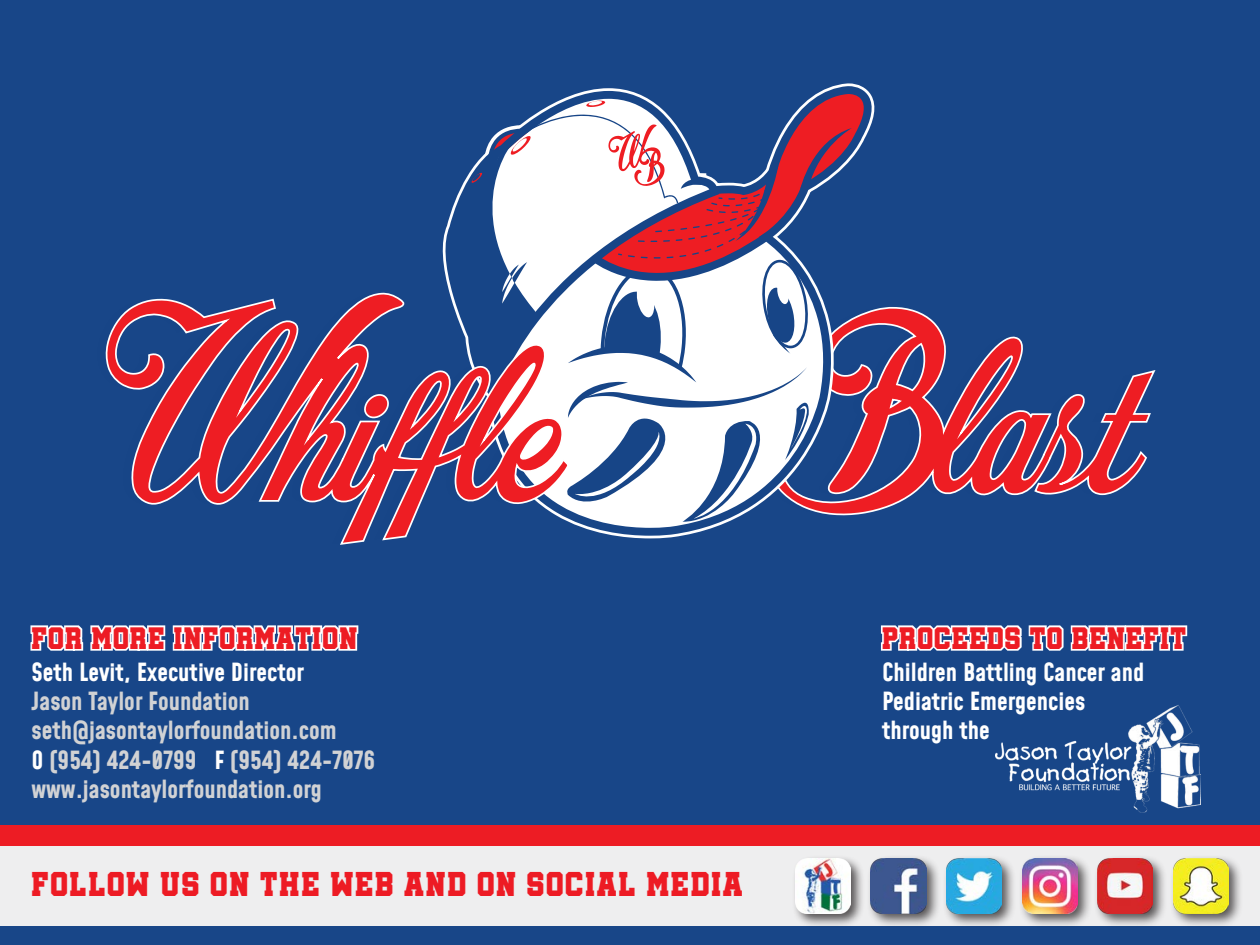
<style>
.page{position:relative;width:1260px;height:945px;background:#184688}
.page>*{position:absolute;margin:0;border:0;box-sizing:border-box;transform-origin:0 0}
.t1{font:35px "Soccer League";letter-spacing:.05em;color:#ed1b24}
.t2{font:31.5px "Soccer League";letter-spacing:.04em;color:#ed1c24}
.t3{font:700 24.5px "Mohave";color:#d1d2d4}
.t4{font:700 24.5px "Mohave";color:#fff}
.s1{color:#fff}
</style>
<div class="page">
<svg style="left:878px;top:307px;width:278px;height:204px"></svg>
<svg style="left:571px;top:86px;width:305px;height:450px"></svg>
<svg style="left:442px;top:95px;width:410px;height:427px"></svg>
<svg style="left:105px;top:293px;width:466px;height:252px"></svg>
<div style="left:0;top:845px;width:1260px;height:81px;background:#eeeeef"></div>
<div style="left:867px;top:854px;width:74px;height:75px;background:#231f20;opacity:.75"></div>
<img style="left:871px;top:858px;width:55px;height:55px">
<div style="left:942px;top:854px;width:75px;height:75px;background:#231f20;opacity:.75"></div>
<img style="left:947px;top:858px;width:55px;height:56px">
<div style="left:1018px;top:854px;width:74px;height:75px;background:#231f20;opacity:.75"></div>
<img style="left:1022px;top:858px;width:55px;height:55px">
<div style="left:1094px;top:854px;width:74px;height:75px;background:#231f20;opacity:.75"></div>
<img style="left:1098px;top:858px;width:55px;height:56px">
<div style="left:1169px;top:854px;width:75px;height:75px;background:#231f20;opacity:.75"></div>
<img style="left:1173px;top:858px;width:55px;height:56px">
<div style="left:792px;top:855px;width:73px;height:73px;background:#231f20;opacity:.75"></div>
<img style="left:795px;top:858px;width:55px;height:55px">
<div style="left:0;top:825px;width:1260px;height:20px;background:#ed1c24"></div>
<svg style="left:30px;top:625px;width:329px;height:26px"></svg>
<svg style="left:880px;top:625px;width:308px;height:26px"></svg>
<img style="left:996px;top:705px;width:205px;height:108px">
<p class="t2" style="left:32px;top:627px;width:327px">FOR MORE INFORMATION</p>
<p class="t4" style="left:32px;top:656px;width:274px">Seth Levit, Executive Director</p>
<p class="t3" style="left:32px;top:686px;width:220px">Jason Taylor Foundation</p>
<p class="t3" style="left:32px;top:715px;width:307px">seth@jasontaylorfoundation.com</p>
<p class="t3" style="left:32px;top:745px;width:345px"><span class="s1">O</span> (954) 424-0799 <span class="s1">F</span> (954) 424-7076</p>
<p class="t3" style="left:32px;top:774px;width:292px">www.jasontaylorfoundation.org</p>
<p class="t1" style="left:32px;top:872px;width:713px">FOLLOW US ON THE WEB AND ON SOCIAL MEDIA</p>
<p class="t2" style="left:882px;top:627px;width:306px">PROCEEDS TO BENEFIT</p>
<p class="t4" style="left:882px;top:656px;width:264px">Children Battling Cancer and</p>
<p class="t4" style="left:882px;top:686px;width:205px">Pediatric Emergencies</p>
<p class="t4" style="left:882px;top:715px;width:109px">through the</p>
</div>
